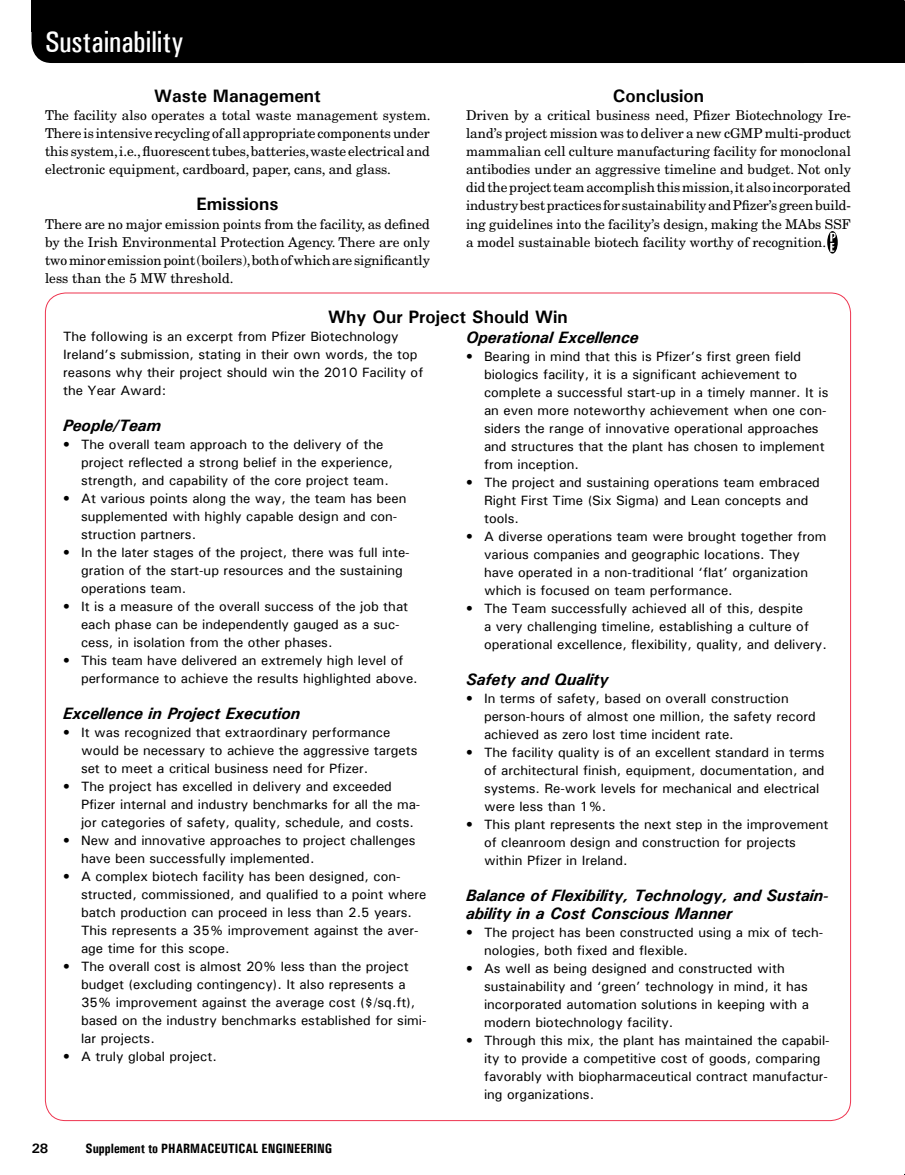
<style>
.page{position:relative;width:905px;height:1175px;background:#fff}
.page>*{position:absolute;margin:0;border:0;box-sizing:border-box;transform-origin:0 0}
.t1{font:500 30px "Univers Condensed";color:#fff}
.PE06_subhead_1{font:700 18px "Univers";color:#000}
.PE06_box_text_FOYA{font:italic 700 16.5px/18px "Univers";color:#000}
.PE06_box_text_FOYA-2{font:500 13.5px/18px "Univers";color:#000}
.PE06_body_text{font:13.5px/18px "New Century Schlbk";color:#000;text-align:justify}
.t2{font:700 13.5px "Univers Condensed";color:#000}
.t3{font:700 13.5px "Univers";color:#000}
</style>
<div class="page">
<div style="left:32px;top:0;width:756px;height:63px;background:#000"></div>
<div style="left:788px;top:0;width:116px;height:63px;background:#000"></div>
<div style="left:32px;top:0;width:31px;height:32px;background:#000"></div>
<svg style="left:827px;top:231px;width:10px;height:22px"></svg>
<svg style="left:830px;top:233px;width:5px;height:19px"></svg>
<p class="t1" style="left:45px;top:24px;width:140px">Sustainability</p>
<p class="PE06_subhead_1" style="left:154px;top:85px;width:168px">Waste Management</p>
<p class="PE06_body_text" style="left:45px;top:107px;width:387px">The facility also operates a total waste management system.<br>There is intensive recycling ofallappropriate componentsunder this system,i.e.,fluorescenttubes,batteries,waste electricaland electronic equipment, cardboard, paper, cans, and glass.</p>
<p class="PE06_subhead_1" style="left:196px;top:193px;width:84px">Emissions</p>
<p class="PE06_body_text" style="left:45px;top:215px;width:386px">There are no major emission points from the facility, as defined by the Irish Environmental Protection Agency. There are only twominoremissionpoint(boilers),bothofwhicharesignificantly less than the 5 MW threshold.</p>
<p class="PE06_subhead_1" style="left:612px;top:85px;width:93px">Conclusion</p>
<p class="PE06_body_text" style="left:466px;top:107px;width:386px">Driven by a critical business need, Pfizer Biotechnology Ire&shy;land’s project mission was to deliver a new cGMP multi-product mammalian cell culture manufacturing facility for monoclonal antibodies under an aggressive timeline and budget. Not only didtheprojectteamaccomplishthismission,italso incorporated industrybestpractices for sustainabilityandPfizer’sgreenbuild&shy;ing guidelines into the facility’s design, making the MAbs SSF a model sustainable biotech facility worthy of recognition.</p>
<p class="PE06_subhead_1" style="left:328px;top:305px;width:241px">Why Our Project Should Win</p>
<p class="PE06_box_text_FOYA-2" style="left:63px;top:327px;width:362px">The following is an excerpt from Pfizer Biotechnology Ireland’s submission, stating in their own words, the top reasons why their project should win the 2010 Facility of the Year Award:</p>
<p class="PE06_box_text_FOYA" style="left:63px;top:416px;width:100px">People/Team</p>
<p class="PE06_box_text_FOYA-2" style="left:81px;top:435px;width:313px;text-indent:-18px">• The overall team approach to the delivery of the project reflected a strong belief in the experience, strength, and capability of the core project team.</p>
<p class="PE06_box_text_FOYA-2" style="left:81px;top:489px;width:327px;text-indent:-18px">• At various points along the way, the team has been supplemented with highly capable design and con&shy;struction partners.</p>
<p class="PE06_box_text_FOYA-2" style="left:81px;top:543px;width:330px;text-indent:-18px">• In the later stages of the project, there was full inte&shy;gration of the start-up resources and the sustaining operations team.</p>
<p class="PE06_box_text_FOYA-2" style="left:81px;top:597px;width:329px;text-indent:-18px">• It is a measure of the overall success of the job that each phase can be independently gauged as a suc&shy;cess, in isolation from the other phases.</p>
<p class="PE06_box_text_FOYA-2" style="left:81px;top:651px;width:338px;text-indent:-18px">• This team have delivered an extremely high level of performance to achieve the results highlighted above.</p>
<p class="PE06_box_text_FOYA" style="left:63px;top:704px;width:239px">Excellence in Project Execution</p>
<p class="PE06_box_text_FOYA-2" style="left:81px;top:723px;width:338px;text-indent:-18px">• It was recognized that extraordinary performance would be necessary to achieve the aggressive targets set to meet a critical business need for Pfizer.</p>
<p class="PE06_box_text_FOYA-2" style="left:81px;top:777px;width:341px;text-indent:-18px">• The project has excelled in delivery and exceeded<br>Pfizer internal and industry benchmarks for all the ma&shy;jor categories of safety, quality, schedule, and costs.</p>
<p class="PE06_box_text_FOYA-2" style="left:81px;top:831px;width:336px;text-indent:-18px">• New and innovative approaches to project challenges have been successfully implemented.</p>
<p class="PE06_box_text_FOYA-2" style="left:81px;top:867px;width:347px;text-indent:-18px">• A complex biotech facility has been designed, con&shy;structed, commissioned, and qualified to a point where batch production can proceed in less than 2.5 years.<br>This represents a 35% improvement against the aver&shy;age time for this scope.</p>
<p class="PE06_box_text_FOYA-2" style="left:81px;top:957px;width:347px;text-indent:-18px">• The overall cost is almost 20% less than the project budget (excluding contingency). It also represents a 35% improvement against the average cost ($/sq.ft), based on the industry benchmarks established for simi&shy;lar projects.</p>
<p class="PE06_box_text_FOYA-2" style="left:63px;top:1047px;width:155px">• A truly global project.</p>
<p class="PE06_box_text_FOYA" style="left:466px;top:328px;width:174px">Operational Excellence</p>
<p class="PE06_box_text_FOYA-2" style="left:484px;top:347px;width:346px;text-indent:-18px">• Bearing in mind that this is Pfizer’s first green field biologics facility, it is a significant achievement to complete a successful start-up in a timely manner. It is an even more noteworthy achievement when one con&shy;siders the range of innovative operational approaches and structures that the plant has chosen to implement from inception.</p>
<p class="PE06_box_text_FOYA-2" style="left:484px;top:473px;width:337px;text-indent:-18px">• The project and sustaining operations team embraced<br>Right First Time (Six Sigma) and Lean concepts and tools.</p>
<p class="PE06_box_text_FOYA-2" style="left:484px;top:527px;width:344px;text-indent:-18px">• A diverse operations team were brought together from various companies and geographic locations. They have operated in a non-traditional ‘flat’ organization which is focused on team performance.</p>
<p class="PE06_box_text_FOYA-2" style="left:484px;top:599px;width:344px;text-indent:-18px">• The Team successfully achieved all of this, despite<br>a very challenging timeline, establishing a culture of operational excellence, flexibility, quality, and delivery.</p>
<p class="PE06_box_text_FOYA" style="left:466px;top:670px;width:144px">Safety and Quality</p>
<p class="PE06_box_text_FOYA-2" style="left:484px;top:689px;width:333px;text-indent:-18px">• In terms of safety, based on overall construction person-hours of almost one million, the safety record achieved as zero lost time incident rate.</p>
<p class="PE06_box_text_FOYA-2" style="left:484px;top:743px;width:342px;text-indent:-18px">• The facility quality is of an excellent standard in terms of architectural finish, equipment, documentation, and systems. Re-work levels for mechanical and electrical were less than 1%.</p>
<p class="PE06_box_text_FOYA-2" style="left:484px;top:815px;width:346px;text-indent:-18px">• This plant represents the next step in the improvement of cleanroom design and construction for projects within Pfizer in Ireland.</p>
<p class="PE06_box_text_FOYA" style="left:466px;top:886px;width:364px">Balance of Flexibility, Technology, and Sustain&shy;ability in a Cost Conscious Manner</p>
<p class="PE06_box_text_FOYA-2" style="left:484px;top:923px;width:341px;text-indent:-18px">• The project has been constructed using a mix of tech&shy;nologies, both fixed and flexible.</p>
<p class="PE06_box_text_FOYA-2" style="left:484px;top:959px;width:326px;text-indent:-18px">• As well as being designed and constructed with sustainability and ‘green’ technology in mind, it has incorporated automation solutions in keeping with a modern biotechnology facility.</p>
<p class="PE06_box_text_FOYA-2" style="left:484px;top:1031px;width:347px;text-indent:-18px">• Through this mix, the plant has maintained the capabil&shy;ity to provide a competitive cost of goods, comparing favorably with biopharmaceutical contract manufactur&shy;ing organizations.</p>
<p class="t3" style="left:32px;top:1139px;width:18px">28</p>
<p class="t2" style="left:85px;top:1140px;width:248px">Supplement to PHARMACEUTICAL ENGINEERING</p>
</div>
